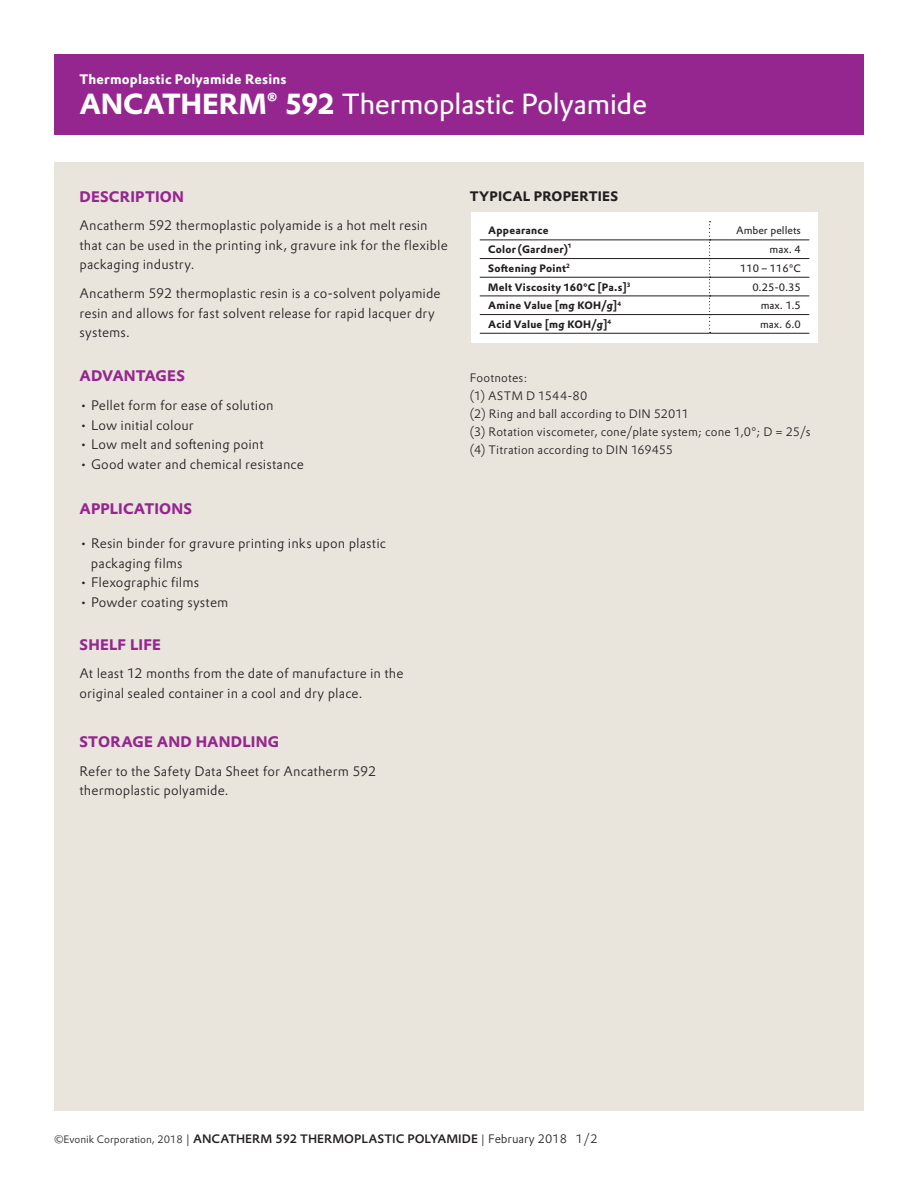
<style>
.page{position:relative;width:918px;height:1188px;background:#fff}
.page>*{position:absolute;margin:0;border:0;box-sizing:border-box;transform-origin:0 0}
.Headline_Prokyon_19{font:28.5px "Evonik Prokyon";letter-spacing:-.02em;color:#fff}
.Text_Column_Prokyon{font:700 15px "Evonik Prokyon";letter-spacing:.01em;color:#95268f}
.Subhead_Prokyon_10{font:700 15px "Evonik Prokyon";letter-spacing:.015em;color:#95268f}
.Text_Column_Prokyon-2{font:300 13.5px/19.5px "Evonik Prokyon";letter-spacing:.01em;color:#231f20}
.Rooftext_Prokyon_9{font:700 13.5px "Evonik Prokyon";letter-spacing:.015em;color:#fff}
.Subhead_Prokyon_10-2{font:700 13.5px "Evonik Prokyon";letter-spacing:.015em;color:#231f20}
.Table_head_Prokyon_9{font:300 12px/18px "Evonik Prokyon";letter-spacing:.015em;color:#231f20}
.t1{font:500 12px "Evonik Prokyon";color:#231f20}
.t2{font:700 10.5px "Evonik Prokyon";letter-spacing:.02em;color:#231f20}
.t3{font:10.5px "Evonik Prokyon";color:#231f20}
.s1{font-weight:700}
.s2{font-weight:300;font-size:10.5px}
.s3{font-weight:300}
</style>
<div class="page">
<div style="left:54px;top:54px;width:810px;height:81px;background:#95268f"></div>
<div style="left:54px;top:162px;width:810px;height:948px;background:#e9e5dd"></div>
<div style="left:471px;top:212px;width:347px;height:130px;background:#fff"></div>
<hr style="left:480px;top:240px;width:229px;height:1px;background:#231f20">
<hr style="left:480px;top:258px;width:229px;height:1px;background:#231f20">
<hr style="left:480px;top:277px;width:229px;height:1px;background:#231f20">
<hr style="left:480px;top:296px;width:229px;height:1px;background:#231f20">
<hr style="left:480px;top:314px;width:229px;height:1px;background:#231f20">
<hr style="left:480px;top:333px;width:230px;height:1px;background:#231f20">
<hr style="left:710px;top:240px;width:99px;height:1px;background:#231f20">
<hr style="left:710px;top:258px;width:99px;height:1px;background:#231f20">
<hr style="left:710px;top:277px;width:99px;height:1px;background:#231f20">
<hr style="left:710px;top:296px;width:99px;height:1px;background:#231f20">
<hr style="left:710px;top:314px;width:99px;height:1px;background:#231f20">
<hr style="left:710px;top:333px;width:99px;height:1px;background:#231f20">
<svg style="left:709px;top:221px;width:2px;height:112px"></svg>
<p class="Rooftext_Prokyon_9" style="left:80px;top:69px;width:208px">Thermoplastic Polyamide Resins</p>
<p class="Headline_Prokyon_19" style="left:80px;top:82px;width:569px"><span class="s1">ANCATHERM® 592</span> Thermoplastic Polyamide</p>
<p class="Subhead_Prokyon_10" style="left:80px;top:185px;width:106px">DESCRIPTION</p>
<p class="Text_Column_Prokyon-2" style="left:80px;top:215px;width:370px">Ancatherm 592 thermoplastic polyamide is a hot melt resin that can be used in the printing ink, gravure ink for the flexible packaging industry.</p>
<p class="Text_Column_Prokyon-2" style="left:80px;top:283px;width:363px">Ancatherm 592 thermoplastic resin is a co-solvent polyamide resin and allows for fast solvent release for rapid lacquer dry systems.</p>
<p class="Text_Column_Prokyon" style="left:80px;top:364px;width:107px">ADVANTAGES</p>
<p class="Text_Column_Prokyon-2" style="left:80px;top:395px;width:195px">• Pellet form for ease of solution</p>
<p class="Text_Column_Prokyon-2" style="left:80px;top:414px;width:116px">• Low initial colour</p>
<p class="Text_Column_Prokyon-2" style="left:80px;top:434px;width:186px">• Low melt and softening point</p>
<p class="Text_Column_Prokyon-2" style="left:80px;top:453px;width:226px">• Good water and chemical resistance</p>
<p class="Text_Column_Prokyon" style="left:80px;top:496px;width:114px">APPLICATIONS</p>
<p class="Text_Column_Prokyon-2" style="left:91px;top:533px;width:296px;text-indent:-11px">• Resin binder for gravure printing inks upon plastic packaging films</p>
<p class="Text_Column_Prokyon-2" style="left:80px;top:572px;width:121px">• Flexographic films</p>
<p class="Text_Column_Prokyon-2" style="left:80px;top:591px;width:150px">• Powder coating system</p>
<p class="Subhead_Prokyon_10" style="left:80px;top:633px;width:83px">SHELF LIFE</p>
<p class="Text_Column_Prokyon-2" style="left:80px;top:663px;width:325px">At least 12 months from the date of manufacture in the original sealed container in a cool and dry place.</p>
<p class="Text_Column_Prokyon" style="left:80px;top:729px;width:201px">STORAGE AND HANDLING</p>
<p class="Text_Column_Prokyon-2" style="left:80px;top:760px;width:298px">Refer to the Safety Data Sheet for Ancatherm 592 thermoplastic polyamide.</p>
<p class="Subhead_Prokyon_10-2" style="left:470px;top:186px;width:150px">TYPICAL PROPERTIES</p>
<p class="t2" style="left:488px;top:222px;width:62px">Appearance</p>
<p class="t3" style="left:736px;top:223px;width:66px">Amber pellets</p>
<p class="t2" style="left:488px;top:241px;width:84px">Color (Gardner)1</p>
<p class="t3" style="left:770px;top:241px;width:33px">max. 4</p>
<p class="t2" style="left:488px;top:260px;width:83px">Softening Point<sup>2</sup></p>
<p class="t3" style="left:740px;top:260px;width:62px">110 – 116°C</p>
<p class="t2" style="left:488px;top:278px;width:144px">Melt Viscosity 160°C [Pa.s]<sup>3</sup></p>
<p class="t3" style="left:752px;top:279px;width:50px">0.25-0.35</p>
<p class="t2" style="left:488px;top:297px;width:134px">Amine Value [mg KOH/g]<sup>4</sup></p>
<p class="t3" style="left:761px;top:297px;width:41px">max. 1.5</p>
<p class="t2" style="left:488px;top:316px;width:124px">Acid Value [mg KOH/g]<sup>4</sup></p>
<p class="t3" style="left:760px;top:316px;width:42px">max. 6.0</p>
<p class="Table_head_Prokyon_9" style="left:470px;top:368px;width:342px">Footnotes:<br>(1) ASTM D 1544-80<br>(2) Ring and ball according to DIN 52011<br>(3) Rotation viscometer, cone/plate system; cone 1,0°; D = 25/s (4) Titration according to DIN 169455</p>
<p class="t1" style="left:54px;top:1129px;width:545px"><span class="s2">©Evonik Corporation, 2018</span> <span class="s3">|</span> ANCATHERM 592 THERMOPLASTIC POLYAMIDE <span class="s3">| February 2018 1/2</span></p>
</div>
